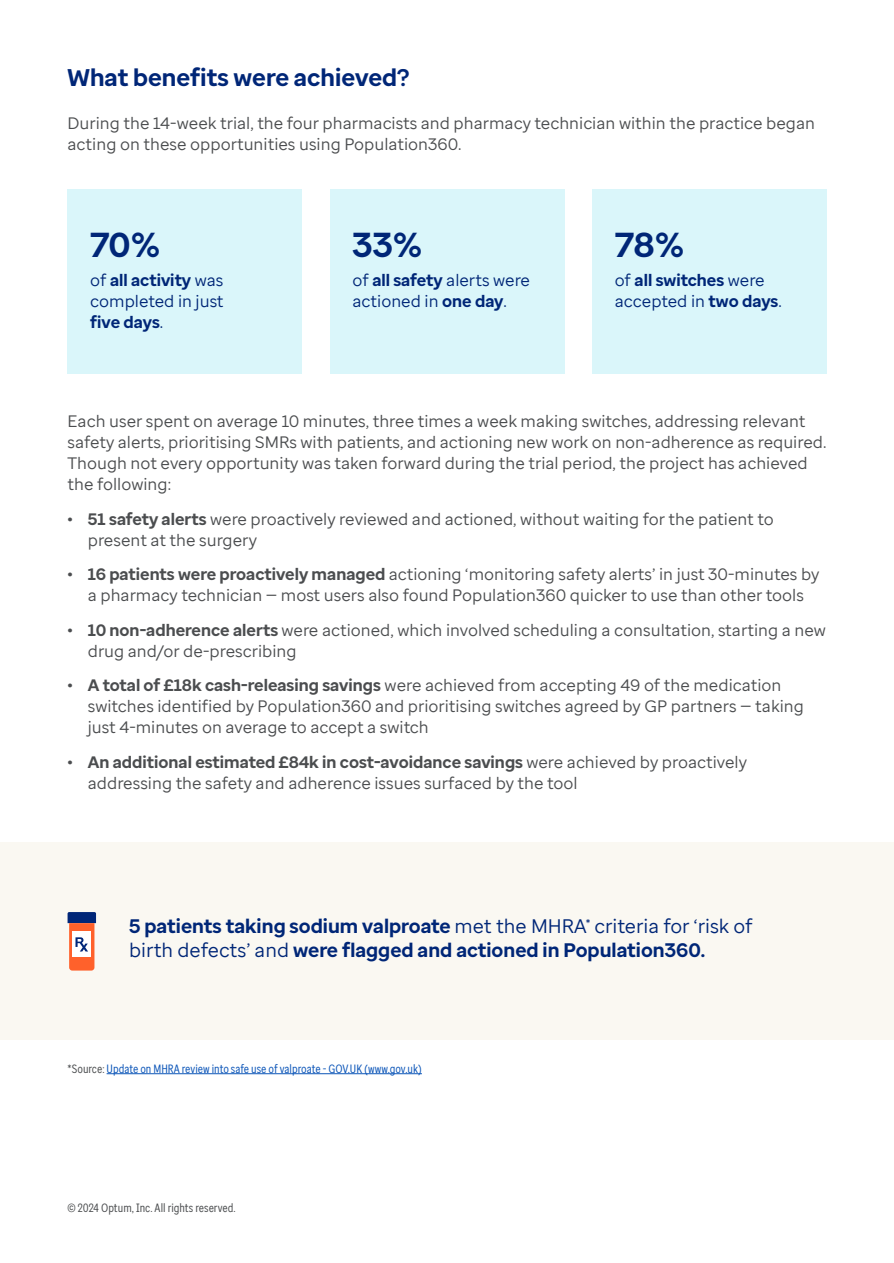
<style>
.page{position:relative;width:894px;height:1263px;background:#fff}
.page>*{position:absolute;margin:0;border:0;box-sizing:border-box;transform-origin:0 0}
.Big_stats{font:700 34.5px "Enterprise Sans";color:#002677}
.Heading_2{font:700 24px "Enterprise Sans";color:#002677}
.Call_out_box{font:700 19.5px/24px "Enterprise Sans";color:#002677}
.Bullet_list{font:16.5px/21px "Enterprise Sans";color:#4b4d4f}
.Body_text{font:16.5px/21px "Enterprise Sans";color:#4b4d4f}
.Stat_text{font:16.5px/21px "Enterprise Sans";color:#002677;text-align:justify}
.Stat_text-2{font:700 16.5px/21px "Enterprise Sans";color:#002677}
.Disclaimer{font:12px "Enterprise Sans Cond";color:#0c55b8}
.Disclaimer-2{font:12px "Enterprise Sans Cond";color:#4b4d4f}
.s1{font-weight:700}
.s2{font-weight:400}
.s3{color:#4b4d4f}
</style>
<div class="page">
<div style="left:68px;top:190px;width:234px;height:184px;background:#d9f6fa"></div>
<div style="left:330px;top:190px;width:234px;height:184px;background:#d9f6fa"></div>
<div style="left:592px;top:190px;width:234px;height:184px;background:#d9f6fa"></div>
<div style="left:0;top:842px;width:893px;height:198px;background:#faf8f2"></div>
<svg style="left:68px;top:912px;width:28px;height:58px"></svg>
<hr style="left:107px;top:1073px;width:315px;height:1px;background:#0c55b8">
<h2 class="Heading_2" style="left:68px;top:62px;width:343px">What benefits were achieved?</h2>
<p class="Body_text" style="left:68px;top:113px;width:748px">During the 14-week trial, the four pharmacists and pharmacy technician within the practice began acting on these opportunities using Population360.</p>
<p class="Big_stats" style="left:90px;top:222px;width:72px">70%</p>
<p class="Big_stats" style="left:614px;top:222px;width:71px">78%</p>
<p class="Stat_text" style="left:90px;top:270px;width:135px">of <span class="s1">all activity</span> was completed in just <span class="s1">five days</span>.</p>
<p class="Stat_text" style="left:352px;top:270px;width:179px">of <span class="s1">all safety</span> alerts were actioned in <span class="s1">one day</span>.</p>
<p class="Big_stats" style="left:352px;top:222px;width:71px">33%</p>
<p class="Stat_text-2" style="left:614px;top:270px;width:168px"><span class="s2">of</span> all switches <span class="s2">were accepted in</span> two days<span class="s2">.</span></p>
<p class="Body_text" style="left:68px;top:410px;width:760px">Each user spent on average 10 minutes, three times a week making switches, addressing relevant safety alerts, prioritising SMRs with patients, and actioning new work on non-adherence as required.<br>Though not every opportunity was taken forward during the trial period, the project has achieved the following:</p>
<p class="Bullet_list" style="left:88px;top:508px;width:687px;text-indent:-20px"><span class="s1">• 51 safety alerts</span> were proactively reviewed and actioned, without waiting for the patient to present at the surgery</p>
<p class="Bullet_list" style="left:68px;top:563px;width:753px;text-align:center"><span class="s1">• 16 patients were proactively managed</span> actioning ‘monitoring safety alerts’ in just 30-minutes by a pharmacy technician — most users also found Population360 quicker to use than other tools</p>
<p class="Bullet_list" style="left:88px;top:619px;width:739px;text-indent:-20px"><span class="s1">• 10 non-adherence alerts</span> were actioned, which involved scheduling a consultation, starting a new drug and/or de-prescribing</p>
<p class="Bullet_list" style="left:88px;top:674px;width:717px;text-indent:-20px"><span class="s1">• A total of £18k cash-releasing savings</span> were achieved from accepting 49 of the medication switches identified by Population360 and prioritising switches agreed by GP partners — taking just 4-minutes on average to accept a switch</p>
<p class="Bullet_list" style="left:88px;top:751px;width:660px;text-indent:-20px"><span class="s1">• An additional estimated £84k in cost-avoidance savings</span> were achieved by proactively addressing the safety and adherence issues surfaced by the tool</p>
<p class="Call_out_box" style="left:129px;top:914px;width:624px">5 patients taking sodium valproate <span class="s2">met the MHRA</span><sup>*</sup> <span class="s2">criteria for ‘risk of birth defects’ and</span> were flagged and actioned in Population360.</p>
<p class="Disclaimer" style="left:68px;top:1060px;width:356px"><span class="s3">*Source:</span> Update on MHRA review into safe use of valproate - GOV.UK (www.gov.uk)</p>
<p class="Disclaimer-2" style="left:68px;top:1200px;width:169px">© 2024 Optum, Inc. All rights reserved.</p>
</div>
